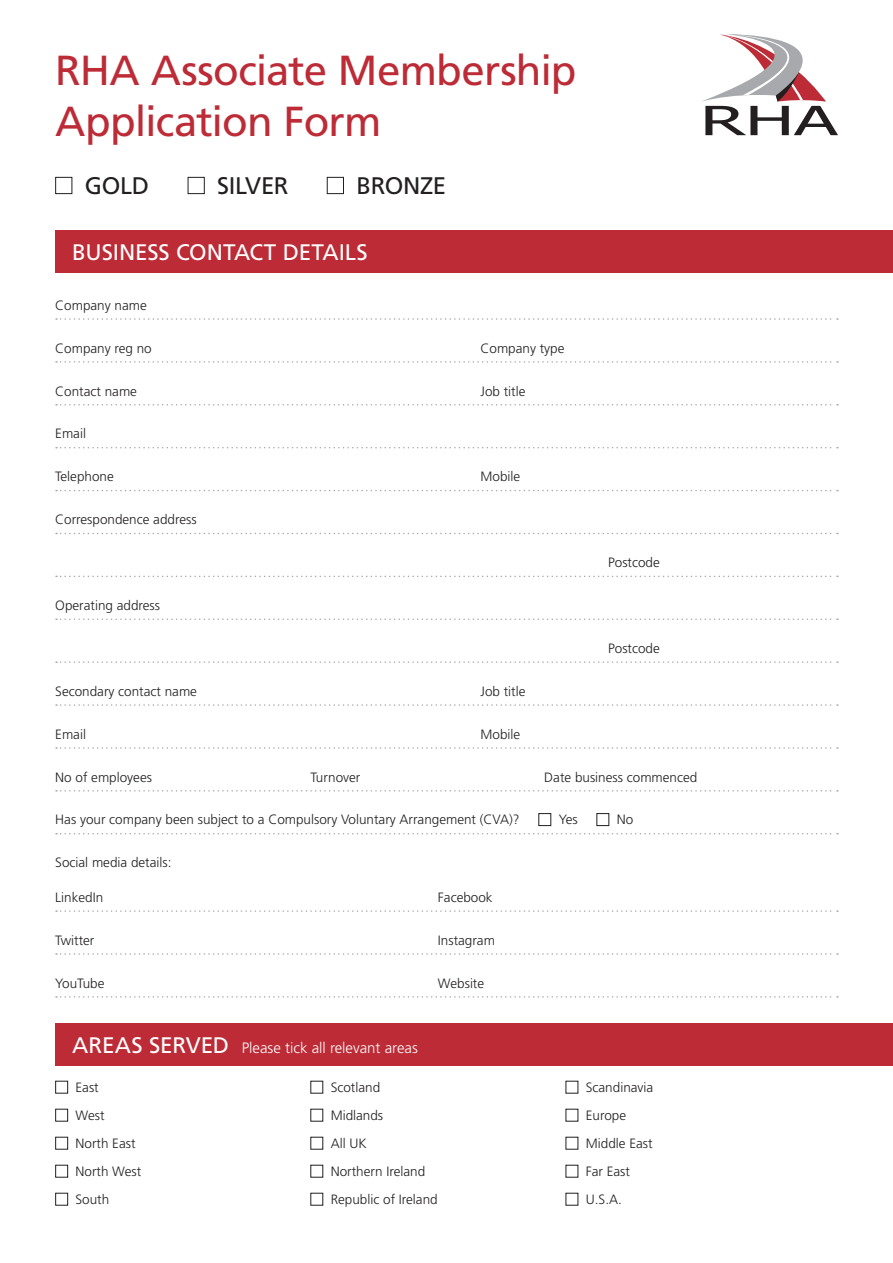
<style>
.page{position:relative;width:893px;height:1263px;background:#fff}
.page>*{position:absolute;margin:0;border:0;box-sizing:border-box;transform-origin:0 0}
.t1{font:42px/51px "Frutiger LT Std";letter-spacing:-.02em;color:#bd2b36}
.t2{font:24px "Frutiger LT Std";letter-spacing:-.015em;color:#231f20}
.HEAD{font:22.5px "Frutiger LT Std";letter-spacing:-.005em;color:#fff}
.HEAD-2{font:300 15px "Frutiger LT Std";color:#fff}
.form{font:300 13.5px "Frutiger LT Std";color:#231f20}
.tick_boxes_3_tabs{font:300 13.5px "Frutiger LT Std";color:#231f20}
.form_2_tabs_equal{font:300 13.5px "Frutiger LT Std";color:#231f20}
.form_3_tabs{font:300 13.5px "Frutiger LT Std";color:#231f20}
.s1{font-weight:400;font-size:22.5px}
</style>
<div class="page">
<svg style="left:702px;top:34px;width:136px;height:101px"></svg>
<div style="left:55px;top:177px;width:17px;height:17px;border:1px solid #231f20"></div>
<div style="left:188px;top:177px;width:17px;height:17px;border:1px solid #231f20"></div>
<div style="left:327px;top:177px;width:17px;height:17px;border:1px solid #231f20"></div>
<svg style="left:56px;top:318px;width:782px;height:2px"></svg>
<svg style="left:56px;top:361px;width:782px;height:2px"></svg>
<svg style="left:56px;top:404px;width:782px;height:2px"></svg>
<svg style="left:56px;top:447px;width:782px;height:1px"></svg>
<svg style="left:56px;top:490px;width:782px;height:1px"></svg>
<svg style="left:56px;top:533px;width:782px;height:1px"></svg>
<svg style="left:56px;top:576px;width:782px;height:1px"></svg>
<svg style="left:56px;top:618px;width:782px;height:2px"></svg>
<svg style="left:56px;top:661px;width:782px;height:2px"></svg>
<svg style="left:56px;top:704px;width:782px;height:2px"></svg>
<svg style="left:56px;top:747px;width:782px;height:2px"></svg>
<svg style="left:56px;top:790px;width:782px;height:1px"></svg>
<svg style="left:56px;top:833px;width:782px;height:1px"></svg>
<svg style="left:56px;top:910px;width:782px;height:2px"></svg>
<svg style="left:56px;top:953px;width:782px;height:2px"></svg>
<svg style="left:56px;top:996px;width:782px;height:2px"></svg>
<div style="left:55px;top:230px;width:838px;height:43px;background:#bd2b36"></div>
<div style="left:538px;top:813px;width:13px;height:13px;border:1px solid #231f20"></div>
<div style="left:596px;top:813px;width:13px;height:13px;border:1px solid #231f20"></div>
<div style="left:55px;top:1023px;width:838px;height:43px;background:#bd2b36"></div>
<div style="left:55px;top:1081px;width:13px;height:12px;border:1px solid #231f20"></div>
<div style="left:55px;top:1109px;width:13px;height:12px;border:1px solid #231f20"></div>
<div style="left:55px;top:1137px;width:13px;height:12px;border:1px solid #231f20"></div>
<div style="left:55px;top:1165px;width:13px;height:12px;border:1px solid #231f20"></div>
<div style="left:55px;top:1193px;width:13px;height:12px;border:1px solid #231f20"></div>
<p class="t1" style="left:55px;top:45px;width:523px">RHA Associate Membership<br>Application Form</p>
<p class="t2" style="left:85px;top:172px;width:66px">GOLD</p>
<p class="t2" style="left:217px;top:172px;width:73px">SILVER</p>
<p class="t2" style="left:356px;top:172px;width:91px">BRONZE</p>
<p class="HEAD" style="left:72px;top:239px;width:297px">BUSINESS CONTACT DETAILS</p>
<p class="form" style="left:55px;top:297px;width:93px">Company name</p>
<p class="form" style="left:55px;top:340px;width:98px">Company reg no</p>
<p class="form" style="left:480px;top:340px;width:86px">Company type</p>
<p class="form" style="left:55px;top:383px;width:83px">Contact name</p>
<p class="form" style="left:480px;top:383px;width:46px">Job title</p>
<p class="form" style="left:55px;top:426px;width:32px">Email</p>
<p class="form" style="left:55px;top:469px;width:60px">Telephone</p>
<p class="form" style="left:480px;top:469px;width:41px">Mobile</p>
<p class="form" style="left:55px;top:512px;width:143px">Correspondence address</p>
<p class="form" style="left:55px;top:598px;width:106px">Operating address</p>
<p class="form" style="left:608px;top:555px;width:53px">Postcode</p>
<p class="form" style="left:608px;top:641px;width:53px">Postcode</p>
<p class="form" style="left:55px;top:683px;width:143px">Secondary contact name</p>
<p class="form" style="left:480px;top:683px;width:46px">Job title</p>
<p class="form" style="left:55px;top:726px;width:32px">Email</p>
<p class="form" style="left:480px;top:726px;width:41px">Mobile</p>
<p class="form_3_tabs" style="left:55px;top:769px;width:98px">No of employees</p>
<p class="form_3_tabs" style="left:310px;top:769px;width:52px">Turnover</p>
<p class="form_3_tabs" style="left:544px;top:769px;width:155px">Date business commenced</p>
<p class="form" style="left:55px;top:812px;width:466px">Has your company been subject to a Compulsory Voluntary Arrangement (CVA)?</p>
<p class="form" style="left:559px;top:812px;width:21px">Yes</p>
<p class="form" style="left:617px;top:812px;width:18px">No</p>
<p class="form_2_tabs_equal" style="left:55px;top:855px;width:118px">Social media details:</p>
<p class="form_2_tabs_equal" style="left:55px;top:889px;width:50px">LinkedIn</p>
<p class="form_2_tabs_equal" style="left:438px;top:889px;width:56px">Facebook</p>
<p class="form_2_tabs_equal" style="left:55px;top:932px;width:41px">Twitter</p>
<p class="form_2_tabs_equal" style="left:438px;top:932px;width:58px">Instagram</p>
<p class="form_2_tabs_equal" style="left:55px;top:975px;width:51px">YouTube</p>
<p class="form_2_tabs_equal" style="left:438px;top:975px;width:48px">Website</p>
<p class="HEAD-2" style="left:72px;top:1039px;width:347px"><span class="s1">AREAS SERVED</span> Please tick all relevant areas</p>
<p class="tick_boxes_3_tabs" style="left:76px;top:1080px;width:25px">East</p>
<p class="tick_boxes_3_tabs" style="left:331px;top:1080px;width:51px">Scotland</p>
<p class="tick_boxes_3_tabs" style="left:586px;top:1080px;width:69px">Scandinavia</p>
<p class="tick_boxes_3_tabs" style="left:76px;top:1108px;width:30px">West</p>
<p class="tick_boxes_3_tabs" style="left:331px;top:1108px;width:54px">Midlands</p>
<p class="tick_boxes_3_tabs" style="left:586px;top:1108px;width:42px">Europe</p>
<p class="tick_boxes_3_tabs" style="left:76px;top:1136px;width:62px">North East</p>
<p class="tick_boxes_3_tabs" style="left:331px;top:1136px;width:38px">All UK</p>
<p class="tick_boxes_3_tabs" style="left:586px;top:1136px;width:68px">Middle East</p>
<p class="tick_boxes_3_tabs" style="left:76px;top:1164px;width:67px">North West</p>
<p class="tick_boxes_3_tabs" style="left:331px;top:1164px;width:96px">Northern Ireland</p>
<p class="tick_boxes_3_tabs" style="left:586px;top:1164px;width:46px">Far East</p>
<p class="tick_boxes_3_tabs" style="left:76px;top:1192px;width:35px">South</p>
<p class="tick_boxes_3_tabs" style="left:331px;top:1192px;width:109px">Republic of Ireland</p>
<p class="tick_boxes_3_tabs" style="left:586px;top:1192px;width:38px">U.S.A.</p>
</div>
